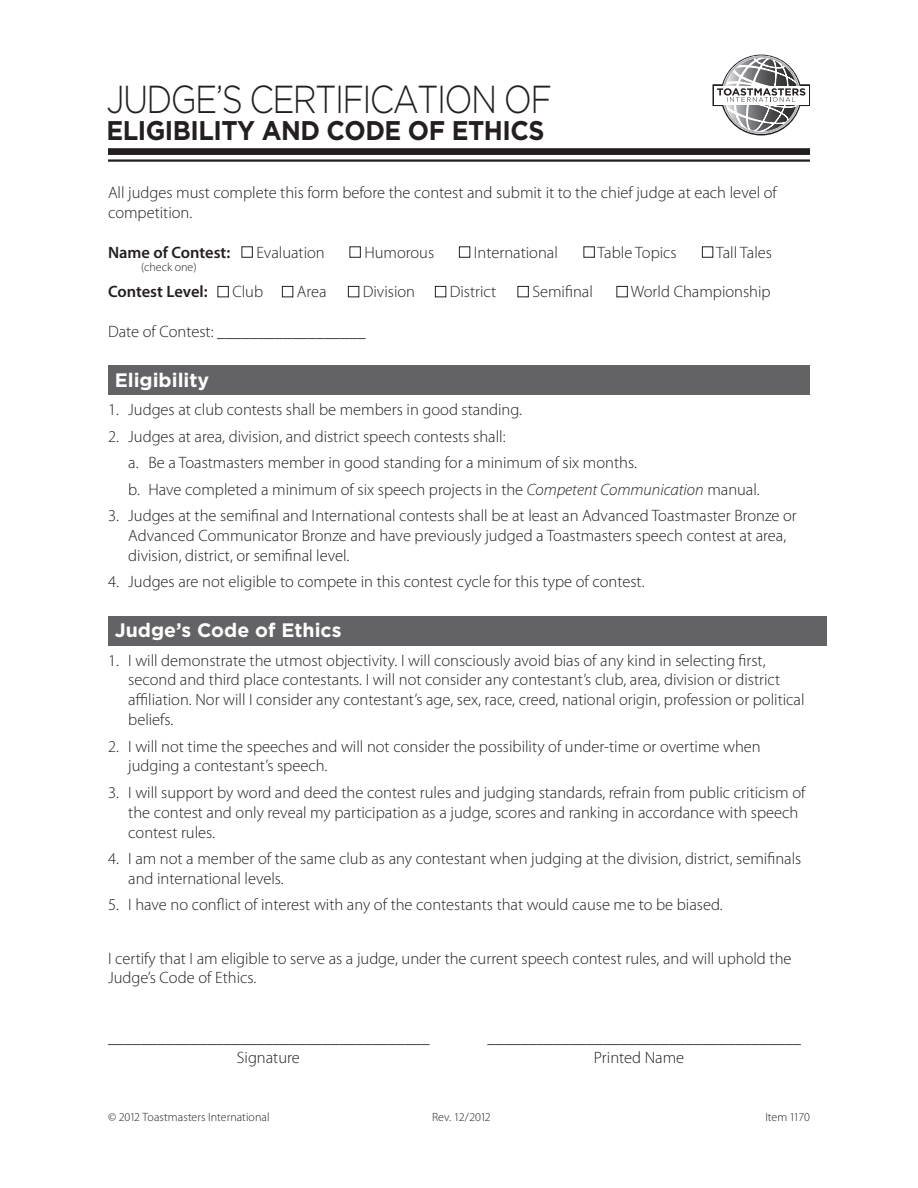
<style>
.page{position:relative;width:918px;height:1188px;background:#fff}
.page>*{position:absolute;margin:0;border:0;box-sizing:border-box;transform-origin:0 0}
.t1{font:300 39px "Gotham";letter-spacing:-.05em;color:#231f20;scale:.85 1}
.t2{font:700 27px "Gotham";letter-spacing:-.02em;color:#231f20;scale:.93 1}
.t3{font:700 19.5px "Gotham";color:#fff}
.t4{font:300 16.5px/19.8px "Myriad Pro";color:#231f20}
.t5{font:600 16.5px "Myriad Pro";color:#231f20}
.Body{font:300 12px "Myriad Pro";color:#231f20}
.Body-2{font:300 12px "Myriad Pro";letter-spacing:-.025em;color:#231f20}
.s1{font-style:italic}
</style>
<div class="page">
<div style="left:108px;top:616px;width:718px;height:29px;background:#636366"></div>
<div style="left:108px;top:366px;width:702px;height:29px;background:#636366"></div>
<svg style="left:712px;top:55px;width:98px;height:81px"></svg>
<div style="left:108px;top:148px;width:702px;height:7px;background:#231f20"></div>
<hr style="left:108px;top:159px;width:702px;height:3px;background:#231f20">
<div style="left:242px;top:246px;width:11px;height:12px;border:1px solid #231f20"></div>
<div style="left:350px;top:246px;width:11px;height:12px;border:1px solid #231f20"></div>
<div style="left:459px;top:246px;width:11px;height:12px;border:1px solid #231f20"></div>
<div style="left:584px;top:246px;width:11px;height:12px;border:1px solid #231f20"></div>
<div style="left:702px;top:246px;width:11px;height:12px;border:1px solid #231f20"></div>
<div style="left:218px;top:286px;width:11px;height:11px;border:1px solid #231f20"></div>
<div style="left:282px;top:286px;width:11px;height:11px;border:1px solid #231f20"></div>
<div style="left:348px;top:286px;width:11px;height:11px;border:1px solid #231f20"></div>
<div style="left:435px;top:286px;width:11px;height:11px;border:1px solid #231f20"></div>
<div style="left:518px;top:286px;width:11px;height:11px;border:1px solid #231f20"></div>
<div style="left:616px;top:286px;width:12px;height:11px;border:1px solid #231f20"></div>
<p class="t1" style="left:106px;top:75px;width:526px">JUDGE’S CERTIFICATION OF</p>
<p class="t2" style="left:106px;top:113px;width:472px">ELIGIBILITY AND CODE OF ETHICS</p>
<p class="t4" style="left:108px;top:183px;width:670px">All judges must complete this form before the contest and submit it to the chief judge at each level of competition.</p>
<p class="t5" style="left:108px;top:243px;width:124px">Name of Contest:</p>
<p class="t4" style="left:256px;top:243px;width:70px">Evaluation</p>
<p class="t4" style="left:364px;top:243px;width:71px">Humorous</p>
<p class="t4" style="left:474px;top:243px;width:86px">International</p>
<p class="t4" style="left:598px;top:243px;width:81px">Table Topics</p>
<p class="t4" style="left:716px;top:243px;width:57px">Tall Tales</p>
<p class="t5" style="left:108px;top:283px;width:101px">Contest Level:</p>
<p class="t4" style="left:232px;top:282px;width:32px">Club</p>
<p class="t4" style="left:297px;top:282px;width:31px">Area</p>
<p class="t4" style="left:363px;top:282px;width:54px">Division</p>
<p class="t4" style="left:450px;top:282px;width:48px">District</p>
<p class="t4" style="left:532px;top:282px;width:62px">Semifinal</p>
<p class="t4" style="left:631px;top:282px;width:141px">World Championship</p>
<p class="t4" style="left:108px;top:322px;width:259px">Date of Contest: __________________</p>
<p class="t3" style="left:115px;top:367px;width:96px">Eligibility</p>
<p class="t4" style="left:108px;top:400px;width:416px">1. Judges at club contests shall be members in good standing.</p>
<p class="t4" style="left:108px;top:427px;width:399px">2. Judges at area, division, and district speech contests shall:</p>
<p class="t4" style="left:128px;top:453px;width:510px">a. Be a Toastmasters member in good standing for a minimum of six months.</p>
<p class="t4" style="left:128px;top:480px;width:633px">b. Have completed a minimum of six speech projects in the <span class="s1">Competent Communication</span> manual.</p>
<p class="t4" style="left:128px;top:506px;width:670px;text-indent:-20px">3. Judges at the semifinal and International contests shall be at least an Advanced Toastmaster Bronze or<br>Advanced Communicator Bronze and have previously judged a Toastmasters speech contest at area, division, district, or semifinal level.</p>
<p class="t4" style="left:108px;top:572px;width:538px">4. Judges are not eligible to compete in this contest cycle for this type of contest.</p>
<p class="t3" style="left:115px;top:617px;width:228px">Judge’s Code of Ethics</p>
<p class="t4" style="left:128px;top:651px;width:678px;text-indent:-20px">1. I will demonstrate the utmost objectivity. I will consciously avoid bias of any kind in selecting first, second and third place contestants. I will not consider any contestant’s club, area, division or district affiliation. Nor will I consider any contestant’s age, sex, race, creed, national origin, profession or political beliefs.</p>
<p class="t4" style="left:128px;top:737px;width:634px;text-indent:-20px">2. I will not time the speeches and will not consider the possibility of under-time or overtime when judging a contestant’s speech.</p>
<p class="t4" style="left:128px;top:783px;width:679px;text-indent:-20px">3. I will support by word and deed the contest rules and judging standards, refrain from public criticism of the contest and only reveal my participation as a judge, scores and ranking in accordance with speech contest rules.</p>
<p class="t4" style="left:128px;top:849px;width:675px;text-indent:-20px">4. I am not a member of the same club as any contestant when judging at the division, district, semifinals and international levels.</p>
<p class="t4" style="left:108px;top:895px;width:616px">5. I have no conflict of interest with any of the contestants that would cause me to be biased.</p>
<p class="t4" style="left:108px;top:948px;width:685px">I certify that I am eligible to serve as a judge, under the current speech contest rules, and will uphold the<br>Judge’s Code of Ethics.</p>
<p class="Body" style="left:141px;top:260px;width:57px">(check one)</p>
<p class="t4" style="left:108px;top:1028px;width:323px">_______________________________________</p>
<p class="t4" style="left:488px;top:1028px;width:315px">______________________________________</p>
<p class="t4" style="left:237px;top:1047px;width:64px">Signature</p>
<p class="t4" style="left:594px;top:1047px;width:92px">Printed Name</p>
<p class="Body" style="left:108px;top:1110px;width:163px">© 2012 Toastmasters International</p>
<p class="Body-2" style="left:432px;top:1110px;width:60px">Rev. 12/2012</p>
<p class="Body" style="left:765px;top:1110px;width:46px">Item 1170</p>
</div>
